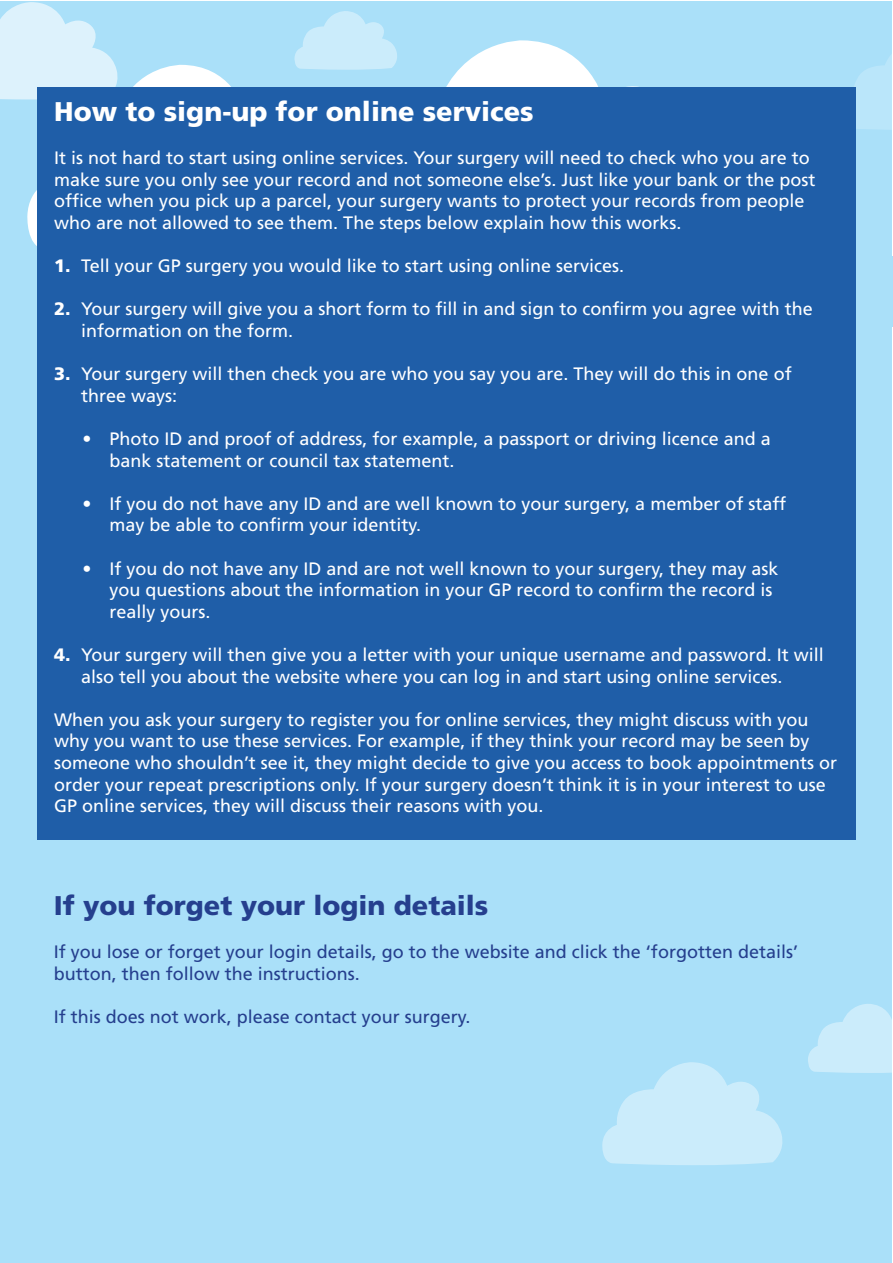
<style>
.page{position:relative;width:893px;height:1263px;background:#fff}
.page>*{position:absolute;margin:0;border:0;box-sizing:border-box;transform-origin:0 0}
.t1{font:900 27px "Frutiger";color:#fff}
.t2{font:900 27px "Frutiger";color:#253f8e}
.t3{font:18px/21.6px "Frutiger";color:#fff}
.t4{font:18px/21.6px "Frutiger";color:#253f8e}
.s1{font-weight:900}
</style>
<div class="page">
<div style="left:1px;top:1px;width:891px;height:1261px;background:#aae0f9"></div>
<svg style="left:602px;top:1062px;width:181px;height:103px"></svg>
<div style="left:0;top:256px;width:893px;height:71px;background:#aae0f9"></div>
<svg style="left:294px;top:11px;width:92px;height:53px"></svg>
<svg style="left:854px;top:54px;width:38px;height:76px"></svg>
<svg style="left:0;top:2px;width:114px;height:97px"></svg>
<svg style="left:26px;top:64px;width:295px;height:182px"></svg>
<svg style="left:321px;top:40px;width:318px;height:47px"></svg>
<div style="left:37px;top:87px;width:819px;height:753px;background:#1f5ea8"></div>
<svg style="left:808px;top:1004px;width:84px;height:69px"></svg>
<p class="t1" style="left:54px;top:95px;width:481px">How to sign-up for online services</p>
<p class="t3" style="left:54px;top:147px;width:763px">It is not hard to start using online services. Your surgery will need to check who you are to make sure you only see your record and not someone else’s. Just like your bank or the post office when you pick up a parcel, your surgery wants to protect your records from people who are not allowed to see them. The steps below explain how this works.</p>
<p class="t3" style="left:54px;top:255px;width:571px"><span class="s1">1.</span> Tell your GP surgery you would like to start using online services.</p>
<p class="t3" style="left:81px;top:298px;width:733px;text-indent:-27px"><span class="s1">2.</span> Your surgery will give you a short form to fill in and sign to confirm you agree with the information on the form.</p>
<p class="t3" style="left:81px;top:363px;width:712px;text-indent:-27px"><span class="s1">3.</span> Your surgery will then check you are who you say you are. They will do this in one of three ways:</p>
<p class="t3" style="left:109px;top:428px;width:663px;text-indent:-27px">• Photo ID and proof of address, for example, a passport or driving licence and a bank statement or council tax statement.</p>
<p class="t3" style="left:109px;top:493px;width:678px;text-indent:-27px">• If you do not have any ID and are well known to your surgery, a member of staff may be able to confirm your identity.</p>
<p class="t3" style="left:109px;top:557px;width:670px;text-indent:-27px">• If you do not have any ID and are not well known to your surgery, they may ask you questions about the information in your GP record to confirm the record is really yours.</p>
<p class="t3" style="left:81px;top:644px;width:744px;text-indent:-27px"><span class="s1">4.</span> Your surgery will then give you a letter with your unique username and password. It will also tell you about the website where you can log in and start using online services.</p>
<p class="t3" style="left:54px;top:709px;width:784px">When you ask your surgery to register you for online services, they might discuss with you why you want to use these services. For example, if they think your record may be seen by someone who shouldn’t see it, they might decide to give you access to book appointments or order your repeat prescriptions only. If your surgery doesn’t think it is in your interest to use GP online services, they will discuss their reasons with you.</p>
<p class="t2" style="left:54px;top:889px;width:436px">If you forget your login details</p>
<p class="t4" style="left:54px;top:941px;width:746px">If you lose or forget your login details, go to the website and click the ‘forgotten details’ button, then follow the instructions.</p>
<p class="t4" style="left:54px;top:1006px;width:418px">If this does not work, please contact your surgery.</p>
</div>
